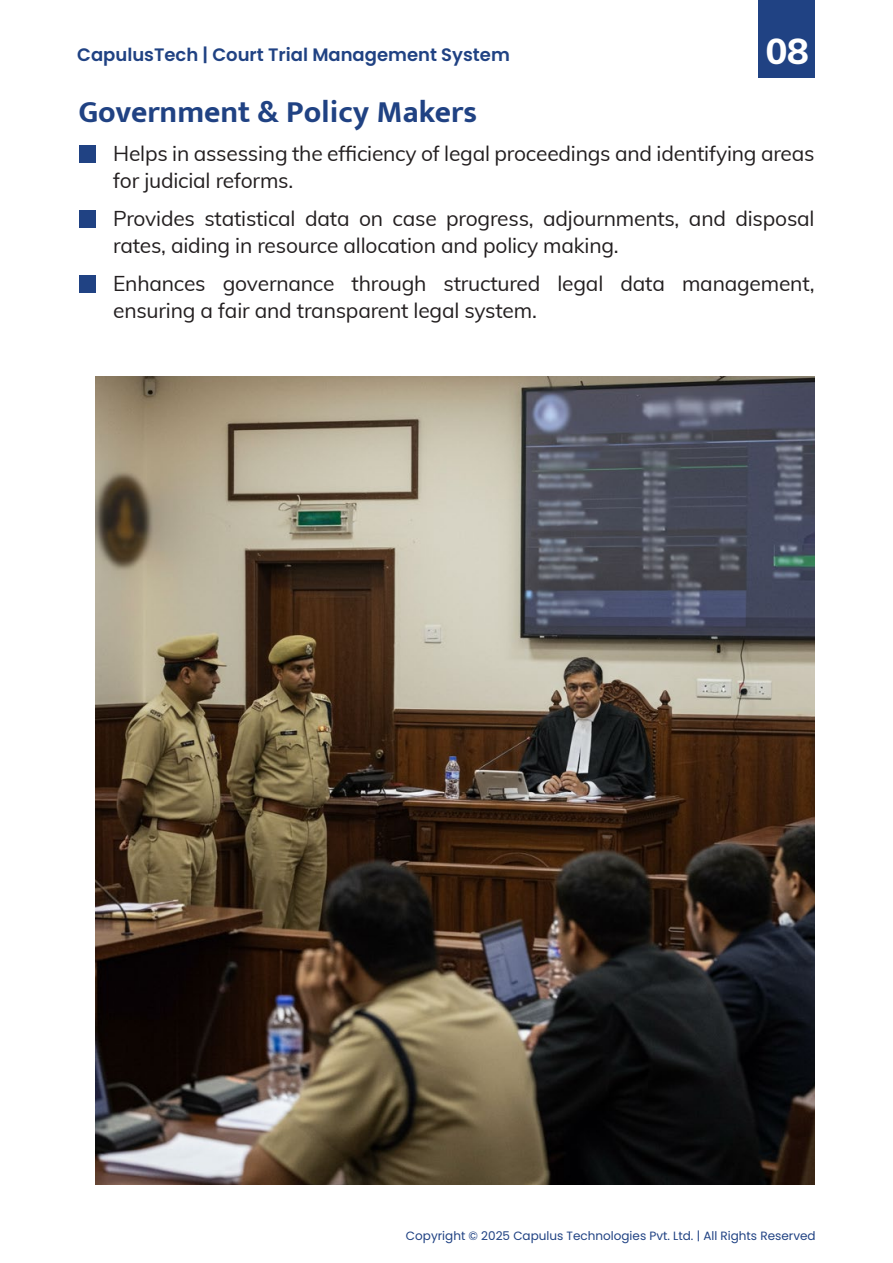
<style>
.page{position:relative;width:893px;height:1263px;background:#fff}
.page>*{position:absolute;margin:0;border:0;box-sizing:border-box;transform-origin:0 0}
.t1{font:800 36px "Muli";color:#fff}
.t2{font:700 31.5px "Mukta Mahee";color:#204283}
.t3{font:21px/27px "Muli";letter-spacing:-.01em;color:#231f20}
.t4{font:600 18px "Poppins";color:#204283}
.t5{font:12px "Poppins";color:#204283}
</style>
<div class="page">
<div style="left:79px;top:145px;width:17px;height:17px;background:#204283"></div>
<div style="left:79px;top:210px;width:17px;height:17px;background:#204283"></div>
<div style="left:79px;top:276px;width:17px;height:17px;background:#204283"></div>
<img style="left:96px;top:377px;width:718px;height:808px">
<div style="left:758px;top:0;width:56px;height:78px;background:#204283"></div>
<p class="t4" style="left:77px;top:44px;width:434px">CapulusTech | Court Trial Management System</p>
<h1 class="t1" style="left:766px;top:24px;width:45px">08</h1>
<h2 class="t2" style="left:78px;top:93px;width:400px">Government &amp; Policy Makers</h2>
<p class="t3" style="left:113px;top:139px;width:703px">Helps in assessing the efficiency of legal proceedings and identifying areas for judicial reforms.</p>
<p class="t3" style="left:113px;top:204px;width:703px">Provides statistical data on case progress, adjournments, and disposal rates, aiding in resource allocation and policy making.</p>
<p class="t3" style="left:113px;top:269px;width:703px">Enhances governance through structured legal data management, ensuring a fair and transparent legal system.</p>
<p class="t5" style="left:406px;top:1228px;width:411px">Copyright © 2025 Capulus Technologies Pvt. Ltd. | All Rights Reserved</p>
</div>
